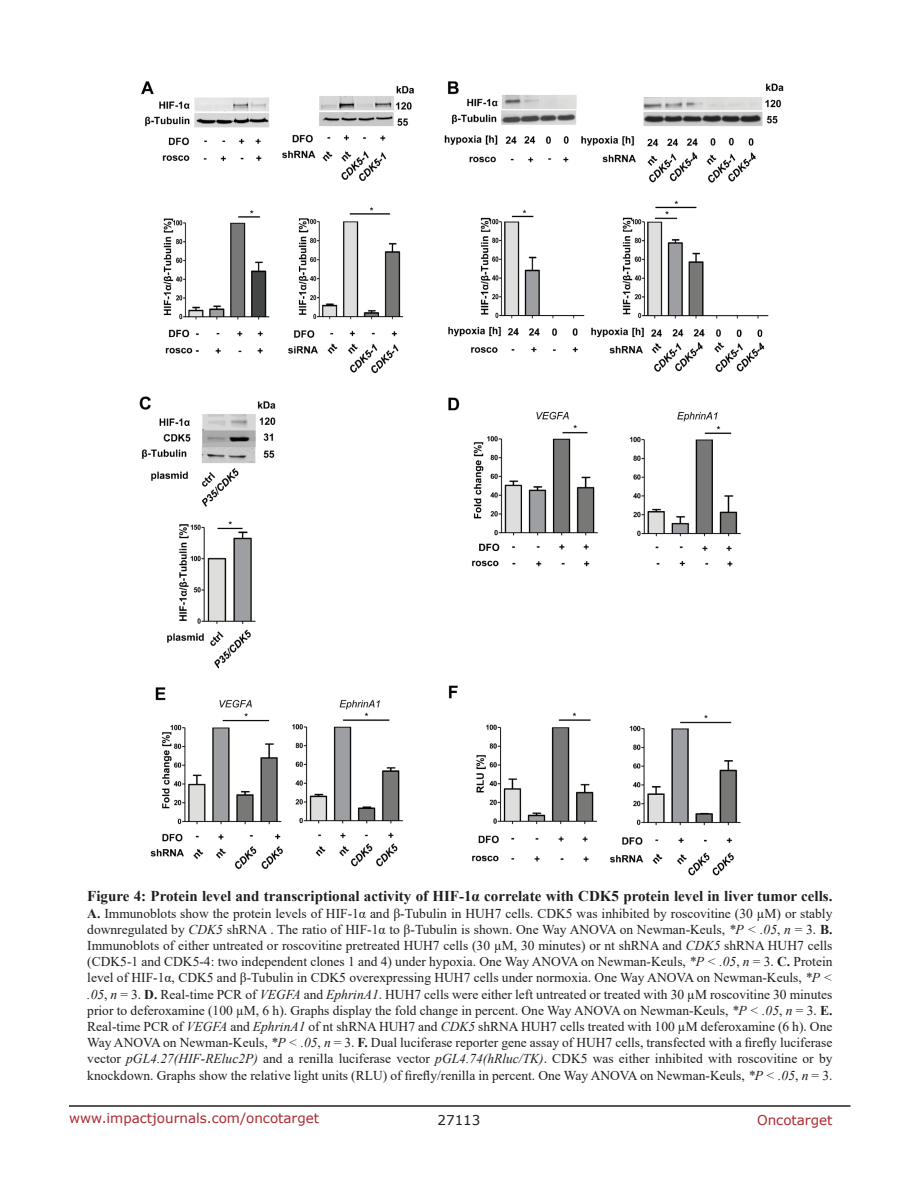
<style>
.page{position:relative;width:918px;height:1188px;background:#fff}
.page>*{position:absolute;margin:0;border:0;box-sizing:border-box;transform-origin:0 0}
.t1{font:700 15px "Times New Roman";color:#201d20}
.t2{font:13.5px/16.2px "Times New Roman";color:#201d20;text-align:justify}
.t3{font:13.5px "Verdana";color:#ac2830}
.t4{font:13.5px "Verdana";color:#201d20}
.s1{font-weight:700}
.s2{font-style:italic}
</style>
<div class="page">
<hr style="left:69px;top:1105px;width:781px;height:2px;background:#231f20">
<img style="left:139px;top:81px;width:645px;height:795px">
<p class="t1" style="left:87px;top:886px;width:747px">Figure 4: Protein level and transcriptional activity of HIF-1α correlate with CDK5 protein level in liver tumor cells.</p>
<p class="t2" style="left:87px;top:905px;width:747px"><span class="s1">A.</span> Immunoblots show the protein levels of HIF-1α and β-Tubulin in HUH7 cells. CDK5 was inhibited by roscovitine (30 µM) or stably downregulated by <span class="s2">CDK5</span> shRNA . The ratio of HIF-1α to β-Tubulin is shown. One Way ANOVA on Newman-Keuls, <span class="s2">*P &lt; .05</span>, <span class="s2">n</span> = 3. <span class="s1">B.<br></span>Immunoblots of either untreated or roscovitine pretreated HUH7 cells (30 µM, 30 minutes) or nt shRNA and <span class="s2">CDK5</span> shRNA HUH7 cells (CDK5-1 and CDK5-4: two independent clones 1 and 4) under hypoxia. One Way ANOVA on Newman-Keuls, <span class="s2">*P &lt; .05</span>, <span class="s2">n</span> = 3. <span class="s1">C.</span> Protein level of HIF-1α, CDK5 and β‑Tubulin in CDK5 overexpressing HUH7 cells under normoxia. One Way ANOVA on Newman-Keuls, <span class="s2">*P &lt; .05</span>, <span class="s2">n</span> = 3. <span class="s1">D.</span> Real-time PCR of <span class="s2">VEGFA</span> and <span class="s2">EphrinA1</span>. HUH7 cells were either left untreated or treated with 30 µM roscovitine 30 minutes prior to deferoxamine (100 µM, 6 h). Graphs display the fold change in percent. One Way ANOVA on Newman-Keuls, <span class="s2">*P &lt; .05</span>, <span class="s2">n</span> = 3. <span class="s1">E.<br></span>Real-time PCR of <span class="s2">VEGFA</span> and <span class="s2">EphrinA1</span> of nt shRNA HUH7 and <span class="s2">CDK5</span> shRNA HUH7 cells treated with 100 µM deferoxamine (6 h). One Way ANOVA on Newman-Keuls, <span class="s2">*P &lt; .05</span>, <span class="s2">n</span> = 3. <span class="s1">F.</span> Dual luciferase reporter gene assay of HUH7 cells, transfected with a firefly luciferase vector <span class="s2">pGL4.27(HIF-REluc2P)</span> and a renilla luciferase vector <span class="s2">pGL4.74(hRluc/TK)</span>. CDK5 was either inhibited with roscovitine or by knockdown. Graphs show the relative light units (RLU) of firefly/renilla in percent. One Way ANOVA on Newman-Keuls, <span class="s2">*P &lt; .05</span>, <span class="s2">n</span> = 3.</p>
<p class="t3" style="left:69px;top:1109px;width:252px">www.impactjournals.com/oncotarget</p>
<p class="t4" style="left:438px;top:1111px;width:44px">27113</p>
<p class="t3" style="left:757px;top:1111px;width:77px">Oncotarget</p>
</div>
